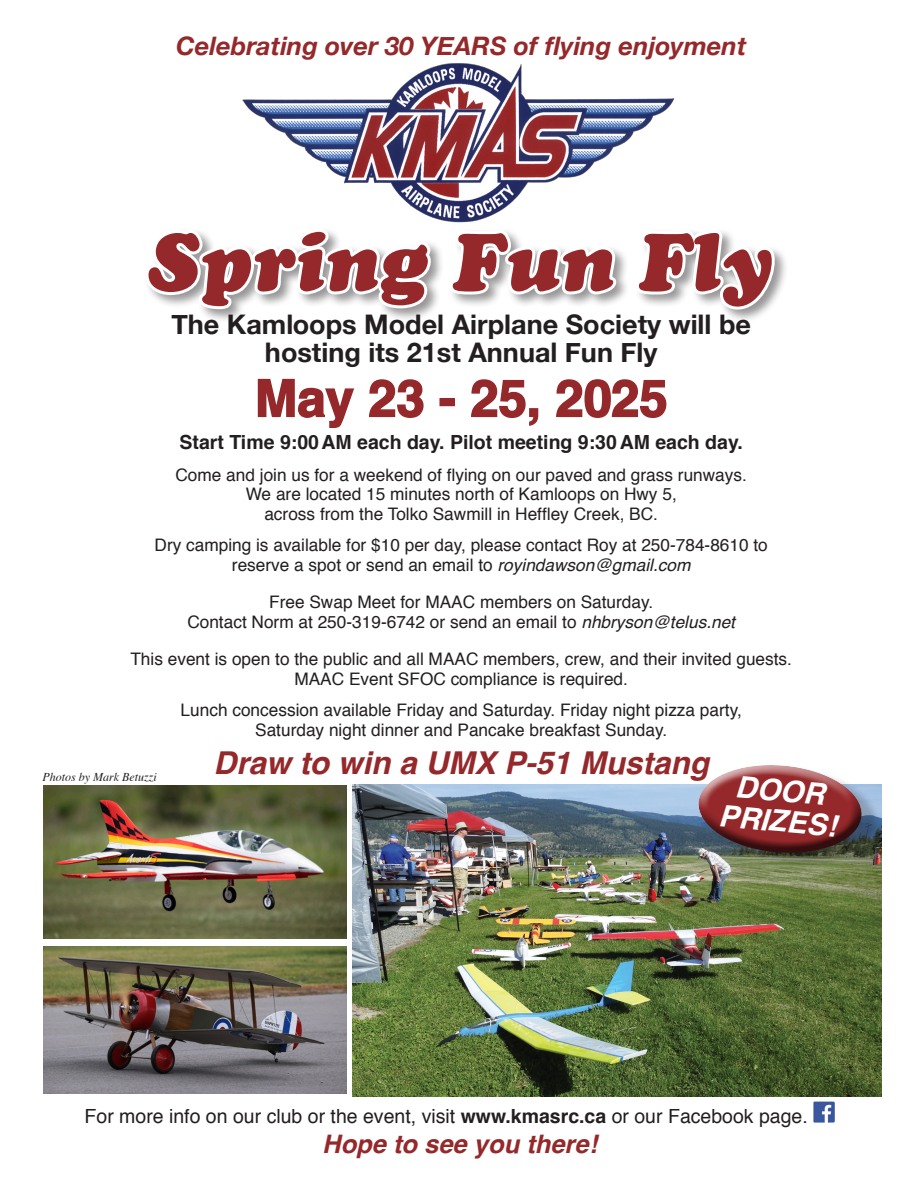
<style>
.page{position:relative;width:918px;height:1188px;background:#fff}
.page>*{position:absolute;margin:0;border:0;box-sizing:border-box;transform-origin:0 0}
.t1{font:italic 81px "Cooper Black Std";color:#95282a}
.t2{font:700 51px "Helvetica";color:#95282a}
.t3{font:italic 700 31.5px "Helvetica";color:#95282a}
.t4{font:italic 700 30px/30px "Helvetica";color:#fff;text-align:center}
.t5{font:700 27px/28.5px "Helvetica Neue";color:#231f20;text-align:center}
.t6{font:italic 700 25.5px "Helvetica Neue";color:#95282a}
.t7{font:italic 700 25.5px "Helvetica";color:#95282a}
.t8{font:19.5px "Helvetica";color:#231f20}
.t9{font:700 19.5px "Helvetica";color:#231f20}
.t10{font:17.25px/19.5px "Helvetica";color:#231f20;text-align:center}
.t11{font:italic 12px "Times";color:#231f20}
.s1{font-style:italic}
.s2{font-weight:700}
</style>
<div class="page">
<img style="left:352px;top:784px;width:529px;height:313px">
<img style="left:242px;top:63px;width:433px;height:159px">
<svg style="left:257px;top:378px;width:97px;height:51px"></svg>
<svg style="left:369px;top:379px;width:55px;height:39px"></svg>
<div style="left:439px;top:398px;width:16px;height:8px;border:2px solid #95282a"></div>
<svg style="left:471px;top:379px;width:68px;height:47px"></svg>
<svg style="left:556px;top:379px;width:111px;height:39px"></svg>
<div style="left:143px;top:227px;width:645px;height:96px;background:#231f20;opacity:.47"></div>
<svg style="left:143px;top:227px;width:291px;height:85px"></svg>
<svg style="left:447px;top:227px;width:172px;height:71px"></svg>
<svg style="left:633px;top:227px;width:145px;height:86px"></svg>
<img style="left:813px;top:1101px;width:22px;height:22px">
<img style="left:44px;top:786px;width:303px;height:152px">
<img style="left:44px;top:946px;width:303px;height:148px">
<div style="left:705px;top:765px;width:176px;height:101px;background:#231f20;opacity:.23"></div>
<svg style="left:692px;top:765px;width:174px;height:96px"></svg>
<p class="t6" style="left:176px;top:30px;width:572px">Celebrating over 30 years of flying enjoyment</p>
<p class="t1" style="left:147px;top:212px;width:626px">Spring Fun Fly</p>
<p class="t5" style="left:171px;top:309px;width:581px">The Kamloops Model Airplane Society will be hosting its 21st Annual Fun Fly</p>
<p class="t2" style="left:255px;top:357px;width:414px">May 23 - 25, 2025</p>
<p class="t9" style="left:180px;top:427px;width:565px">Start Time 9:00 am each day. Pilot meeting 9:30 am each day.</p>
<p class="t10" style="left:176px;top:466px;width:573px">Come and join us for a weekend of flying on our paved and grass runways.<br>We are located 15 minutes north of Kamloops on Hwy 5,<br>across from the Tolko Sawmill in Heffley Creek, BC.</p>
<p class="t10" style="left:155px;top:536px;width:615px">Dry camping is available for $10 per day, please contact Roy at 250-784-8610 to reserve a spot or send an email to <span class="s1">royindawson@gmail.com</span></p>
<p class="t10" style="left:187px;top:593px;width:549px">Free Swap Meet for MAAC members on Saturday.<br>Contact Norm at 250-319-6742 or send an email to <span class="s1">nhbryson@telus.net</span></p>
<p class="t10" style="left:130px;top:650px;width:663px">This event is open to the public and all MAAC members, crew, and their invited guests.<br>MAAC Event SFOC compliance is required.</p>
<p class="t10" style="left:181px;top:701px;width:563px">Lunch concession available Friday and Saturday. Friday night pizza party,<br>Saturday night dinner and Pancake breakfast Sunday.</p>
<p class="t3" style="left:214px;top:737px;width:497px">Draw to win a UMX P-51 Mustang</p>
<p class="t11" style="left:42px;top:767px;width:116px">Photos by Mark Betuzzi</p>
<p class="t4" style="left:723px;top:771px;width:120px;rotate:5deg">Door<br>Prizes!</p>
<p class="t8" style="left:85px;top:1101px;width:725px">For more info on our club or the event, visit <span class="s2">www.kmasrc.ca</span> or our Facebook page.</p>
<p class="t7" style="left:322px;top:1123px;width:276px">Hope to see you there!</p>
</div>
